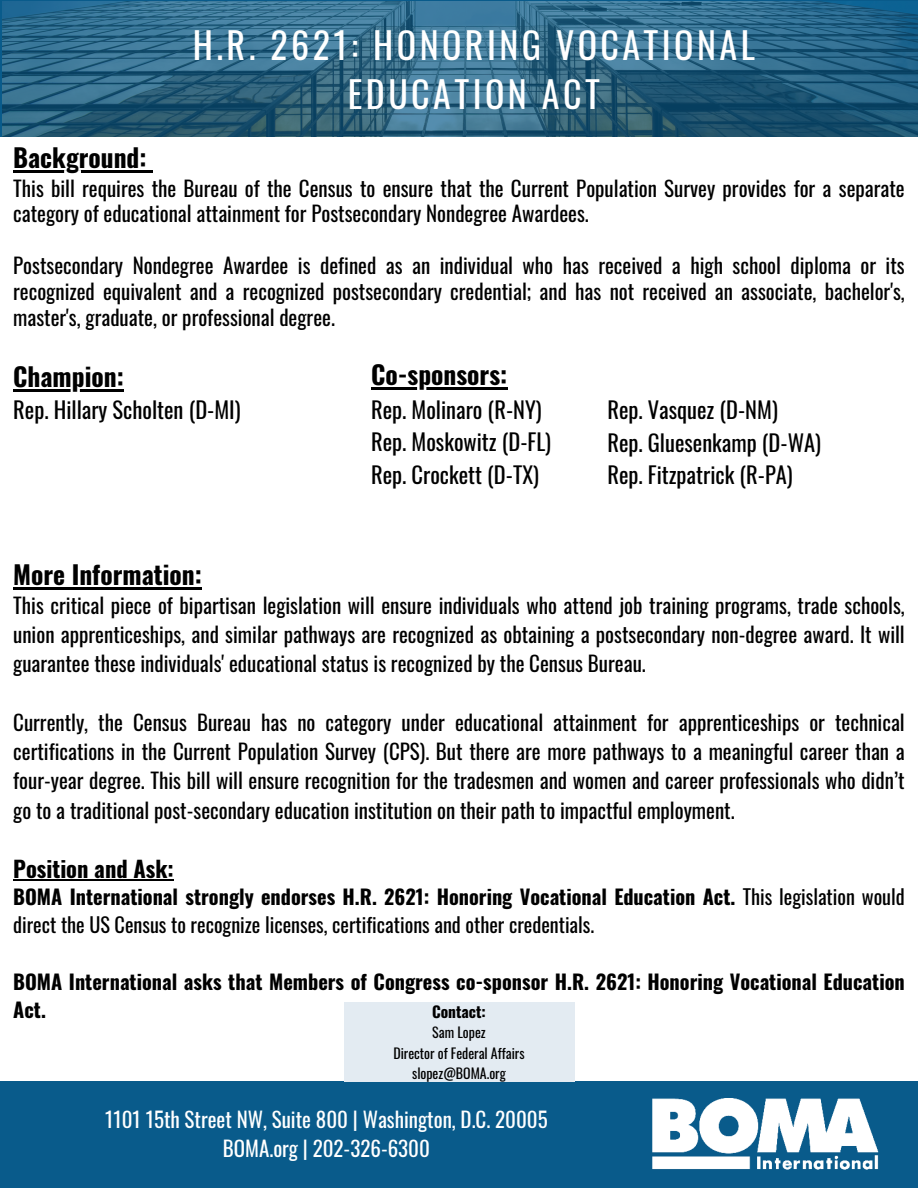
<style>
.page{position:relative;width:918px;height:1188px;background:#fff}
.page>*{position:absolute;margin:0;border:0;box-sizing:border-box;transform-origin:0 0}
.t1{font:36px/48.3px "Oswald";letter-spacing:.095em;color:#fff;text-align:center}
.t2{font:700 25.5px "Oswald";color:#000}
.t3{font:22.5px/32.7px "Oswald";color:#000}
.t4{font:700 22.5px "Oswald";color:#000}
.t5{font:21px/29.2px "Oswald";color:#000;text-align:justify}
.t6{font:21px/29.2px "Oswald";color:#fff;text-align:center}
.t7{font:20.25px/28.2px "Oswald";color:#000}
.t8{font:700 20.25px/28.2px "Oswald";color:#000}
.t9{font:700 15.45px "Oswald";color:#000}
.t10{font:13.95px "Oswald";color:#000}
.s1{font-weight:700}
</style>
<div class="page">
<img style="left:3px;top:2px;width:915px;height:135px">
<div style="left:0;top:1081px;width:918px;height:107px;background:#095b8b"></div>
<img style="left:652px;top:1098px;width:227px;height:72px">
<hr style="left:13px;top:171px;width:134px;height:2px;background:#000">
<svg style="left:147px;top:171px;width:6px;height:2px"></svg>
<hr style="left:13px;top:389px;width:104px;height:2px;background:#000">
<svg style="left:117px;top:389px;width:7px;height:2px"></svg>
<hr style="left:13px;top:587px;width:182px;height:2px;background:#000">
<svg style="left:195px;top:587px;width:7px;height:2px"></svg>
<hr style="left:13px;top:879px;width:161px;height:2px;background:#000">
<div style="left:344px;top:1002px;width:230px;height:79px;background:#e3ebf2"></div>
<hr style="left:371px;top:387px;width:136px;height:2px;background:#000">
<h3 class="t1" style="left:193px;top:20px;width:564px">H.R. 2621: HONORING VOCATIONAL<br>EDUCATION ACT</h3>
<h1 class="t2" style="left:13px;top:138px;width:135px">Background:</h1>
<h1 class="t5" style="left:13px;top:174px;width:893px;line-height:25.8px">This bill requires the Bureau of the Census to ensure that the Current Population Survey provides for a separate category of educational attainment for Postsecondary Nondegree Awardees.</h1>
<h2 class="t5" style="left:13px;top:252px;width:893px;line-height:25.8px">Postsecondary Nondegree Awardee is defined as an individual who has received a high school diploma or its recognized equivalent and a recognized postsecondary credential; and has not received an associate, bachelor's, master's, graduate, or professional degree.</h2>
<h2 class="t2" style="left:13px;top:356px;width:112px">Champion:</h2>
<h2 class="t3" style="left:13px;top:393px;width:229px">Rep. Hillary Scholten (D-MI)</h2>
<p class="t2" style="left:371px;top:354px;width:138px">Co-sponsors:</p>
<p class="t3" style="left:371px;top:392px;width:182px">Rep. Molinaro (R-NY)<br>Rep. Moskowitz (D-FL)<br>Rep. Crockett (D-TX)</p>
<h2 class="t3" style="left:607px;top:392px;width:215px">Rep. Vasquez (D-NM)<br>Rep. Gluesenkamp (D-WA)<br>Rep. Fitzpatrick (R-PA)</h2>
<h2 class="t2" style="left:13px;top:554px;width:190px">More Information:</h2>
<h2 class="t5" style="left:13px;top:590px;width:893px">This critical piece of bipartisan legislation will ensure individuals who attend job training programs, trade schools, union apprenticeships, and similar pathways are recognized as obtaining a postsecondary non-degree award. It will guarantee these individuals' educational status is recognized by the Census Bureau.</h2>
<h2 class="t5" style="left:13px;top:707px;width:893px">Currently, the Census Bureau has no category under educational attainment for apprenticeships or technical certifications in the Current Population Survey (CPS). But there are more pathways to a meaningful career than a four-year degree. This bill will ensure recognition for the tradesmen and women and career professionals who didn’t go to a traditional post-secondary education institution on their path to impactful employment.</h2>
<h2 class="t4" style="left:13px;top:851px;width:162px">Position and Ask:</h2>
<h2 class="t7" style="left:13px;top:882px;width:893px"><span class="s1">BOMA International strongly endorses H.R. 2621: Honoring Vocational Education Act.</span> This legislation would direct the US Census to recognize licenses, certifications and other credentials.</h2>
<h4 class="t8" style="left:13px;top:966px;width:893px">BOMA International asks that Members of Congress co-sponsor H.R. 2621: Honoring Vocational Education<br>Act.</h4>
<h2 class="t9" style="left:432px;top:1000px;width:55px">Contact:</h2>
<h2 class="t10" style="left:432px;top:1022px;width:55px">Sam Lopez</h2>
<p class="t10" style="left:393px;top:1042px;width:133px">Director of Federal Affairs</p>
<p class="t10" style="left:412px;top:1062px;width:95px">slopez@BOMA.org</p>
<p class="t6" style="left:105px;top:1104px;width:444px">1101 15th Street NW, Suite 800 | Washington, D.C. 20005<br>BOMA.org | 202-326-6300</p>
</div>
